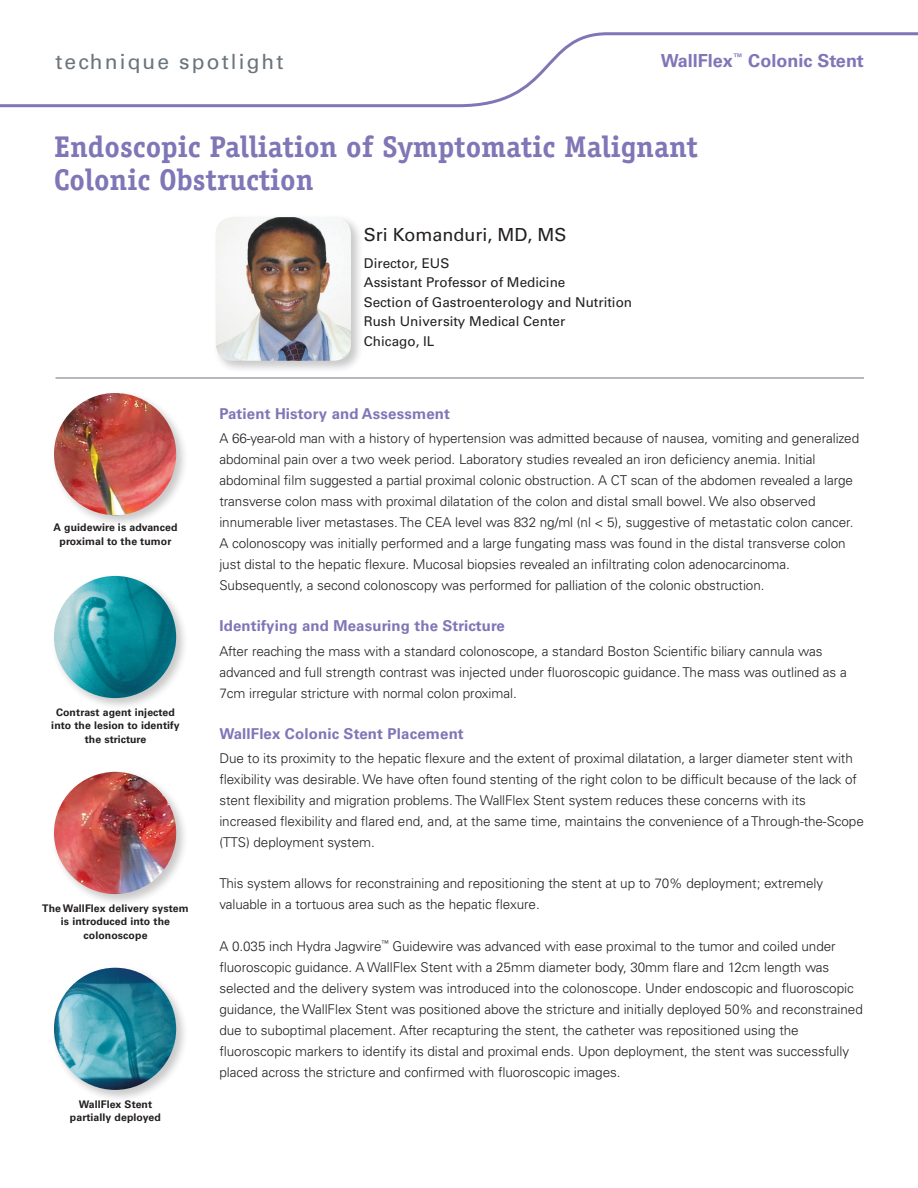
<style>
.page{position:relative;width:918px;height:1188px;background:#fff}
.page>*{position:absolute;margin:0;border:0;box-sizing:border-box;transform-origin:0 0}
._1_Headline{font:700 30px/33px "Officina Serif Std";color:#7f76b7}
.t1{font:21px "Univers LT Std";letter-spacing:.1em;color:#6a747b}
._1_Product_Name{font:700 18px "Univers LT Std";color:#7f76b7}
._1_Doctor_Name{font:18px "Univers LT Std";color:#231f20}
._1_Subhead{font:700 15px "Univers LT Std";letter-spacing:.01em;color:#7f76b7}
._1_Text{font:700 15px "Univers LT Std";letter-spacing:.01em;color:#7f76b7}
._1_Text-2{font:300 13.5px/21px "Univers LT Std";letter-spacing:-.005em;color:#231f20}
._1_Subhead-2{font:300 13.5px/21px "Univers LT Std";letter-spacing:-.005em;color:#231f20}
._1_Doctor_Name-2{font:13.5px/19.5px "Univers LT Std";color:#231f20}
._1_Photo_BD_Caption{font:700 10.5px/13.5px "Univers LT Std";letter-spacing:.01em;color:#231f20;text-align:center}
</style>
<div class="page">
<div style="left:213px;top:214px;width:150px;height:159px;background:#231f20;opacity:.24"></div>
<img style="left:216px;top:217px;width:135px;height:144px">
<svg style="left:0;top:32px;width:918px;height:76px"></svg>
<div style="left:51px;top:390px;width:138px;height:138px;background:#231f20;opacity:.24"></div>
<img style="left:54px;top:393px;width:122px;height:122px;border-radius:61px">
<div style="left:51px;top:573px;width:138px;height:138px;background:#231f20;opacity:.24"></div>
<img style="left:54px;top:576px;width:122px;height:122px;border-radius:61px">
<div style="left:51px;top:769px;width:138px;height:138px;background:#231f20;opacity:.24"></div>
<img style="left:54px;top:772px;width:122px;height:122px;border-radius:61px">
<div style="left:51px;top:965px;width:138px;height:137px;background:#231f20;opacity:.24"></div>
<img style="left:54px;top:968px;width:122px;height:122px;border-radius:61px">
<hr style="left:56px;top:378px;width:808px;height:1px;background:#6a747b">
<p class="t1" style="left:56px;top:49px;width:230px">technique spotlight</p>
<p class="_1_Product_Name" style="left:661px;top:50px;width:205px">WallFlex<sup>™</sup> Colonic Stent</p>
<p class="_1_Headline" style="left:54px;top:129px;width:645px">Endoscopic Palliation of Symptomatic Malignant<br>Colonic Obstruction</p>
<p class="_1_Photo_BD_Caption" style="left:53px;top:521px;width:126px">A guidewire is advanced proximal to the tumor</p>
<p class="_1_Photo_BD_Caption" style="left:51px;top:705px;width:130px">Contrast agent injected into the lesion to identify the stricture</p>
<p class="_1_Photo_BD_Caption" style="left:42px;top:901px;width:148px">The WallFlex delivery system is introduced into the colonoscope</p>
<p class="_1_Photo_BD_Caption" style="left:70px;top:1097px;width:93px">WallFlex Stent partially deployed</p>
<p class="_1_Doctor_Name" style="left:364px;top:224px;width:204px">Sri Komanduri, MD, MS</p>
<p class="_1_Doctor_Name-2" style="left:364px;top:253px;width:270px">Director, EUS<br>Assistant Professor of Medicine<br>Section of Gastroenterology and Nutrition<br>Rush University Medical Center<br>Chicago, IL</p>
<p class="_1_Text" style="left:219px;top:405px;width:232px">Patient History and Assessment</p>
<p class="_1_Text-2" style="left:219px;top:428px;width:641px">A 66-year-old man with a history of hypertension was admitted because of nausea, vomiting and generalized abdominal pain over a two week period. Laboratory studies revealed an iron deficiency anemia. Initial abdominal film suggested a partial proximal colonic obstruction. A CT scan of the abdomen revealed a large transverse colon mass with proximal dilatation of the colon and distal small bowel. We also observed innumerable liver metastases. The CEA level was 832 ng/ml (nl &lt; 5), suggestive of metastatic colon cancer.<br>A colonoscopy was initially performed and a large fungating mass was found in the distal transverse colon just distal to the hepatic flexure. Mucosal biopsies revealed an infiltrating colon adenocarcinoma.<br>Subsequently, a second colonoscopy was performed for palliation of the colonic obstruction.</p>
<p class="_1_Subhead" style="left:219px;top:617px;width:287px">Identifying and Measuring the Stricture</p>
<p class="_1_Subhead-2" style="left:219px;top:640px;width:629px">After reaching the mass with a standard colonoscope, a standard Boston Scientific biliary cannula was advanced and full strength contrast was injected under fluoroscopic guidance. The mass was outlined as a<br>7cm irregular stricture with normal colon proximal.</p>
<p class="_1_Subhead" style="left:219px;top:725px;width:246px">WallFlex Colonic Stent Placement</p>
<p class="_1_Text-2" style="left:219px;top:748px;width:646px">Due to its proximity to the hepatic flexure and the extent of proximal dilatation, a larger diameter stent with flexibility was desirable. We have often found stenting of the right colon to be difficult because of the lack of stent flexibility and migration problems. The WallFlex Stent system reduces these concerns with its increased flexibility and flared end, and, at the same time, maintains the convenience of a Through-the-Scope (TTS) deployment system.</p>
<p class="_1_Text-2" style="left:219px;top:873px;width:605px">This system allows for reconstraining and repositioning the stent at up to 70% deployment; extremely valuable in a tortuous area such as the hepatic flexure.</p>
<p class="_1_Text-2" style="left:219px;top:935px;width:645px">A 0.035 inch Hydra Jagwire<sup>™</sup> Guidewire was advanced with ease proximal to the tumor and coiled under fluoroscopic guidance. A WallFlex Stent with a 25mm diameter body, 30mm flare and 12cm length was selected and the delivery system was introduced into the colonoscope. Under endoscopic and fluoroscopic guidance, the WallFlex Stent was positioned above the stricture and initially deployed 50% and reconstrained due to suboptimal placement. After recapturing the stent, the catheter was repositioned using the fluoroscopic markers to identify its distal and proximal ends. Upon deployment, the stent was successfully placed across the stricture and confirmed with fluoroscopic images.</p>
</div>
